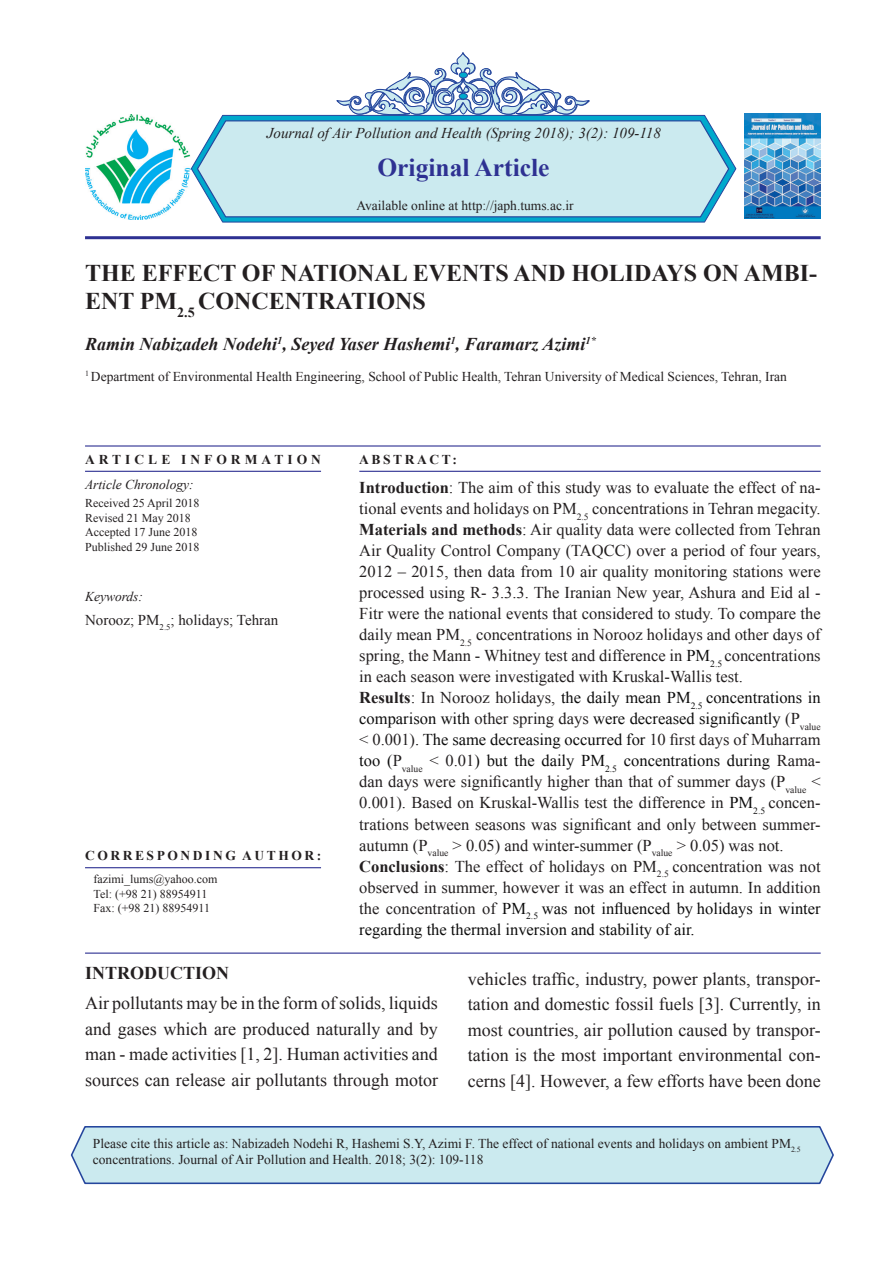
<style>
.page{position:relative;width:893px;height:1263px;background:#fff}
.page>*{position:absolute;margin:0;border:0;box-sizing:border-box;transform-origin:0 0}
.t1{font:700 25.5px "Times New Roman";color:#2e3192}
.t2{font:700 24px/27.6px "Times New Roman";color:#231f20}
.t3{font:18px/25.5px "Times New Roman";color:#231f20;text-align:justify}
.t4{font:italic 700 18px "Times New Roman";color:#231f20}
.t5{font:700 18px "Times New Roman";color:#231f20}
.t6{font:16.5px/21px "Times New Roman";color:#231f20;text-align:justify}
.t7{font:italic 15px "Times New Roman";color:#231f20}
.t8{font:15px "Times New Roman";color:#231f20}
.t9{font:13.5px/16.5px "Times New Roman";color:#231f20}
.t10{font:700 13.5px "Times New Roman";letter-spacing:.19em;color:#231f20}
.t11{font:italic 13.5px "Times New Roman";color:#231f20}
.t12{font:700 13.5px "Times New Roman";letter-spacing:.3em;color:#231f20}
.t13{font:12px "Times New Roman";color:#231f20}
.s1{font-weight:700}
.s2{color:#0d0d0d}
</style>
<div class="page">
<svg style="left:70px;top:1126px;width:764px;height:59px;background:#c3e1ea"></svg>
<svg style="left:336px;top:52px;width:254px;height:63px"></svg>
<svg style="left:460px;top:103px;width:7px;height:11px"></svg>
<div style="left:459px;top:103px;width:8px;height:11px;border:1px solid #25469d;border-radius:50%"></div>
<div style="left:459px;top:72px;width:8px;height:6px;background:#00a9cc;border-radius:50%"></div>
<div style="left:459px;top:72px;width:9px;height:6px;border:1px solid #25469d;border-radius:50%"></div>
<div style="left:459px;top:93px;width:8px;height:6px;background:#00a9cc;border-radius:50%"></div>
<div style="left:459px;top:93px;width:9px;height:6px;border:1px solid #25469d;border-radius:50%"></div>
<svg style="left:190px;top:115px;width:547px;height:108px;fill:#00a9cc"></svg>
<svg style="left:196px;top:120px;width:534px;height:98px;background:#c2e4ec"></svg>
<hr style="left:85px;top:236px;width:736px;height:3px;background:#2e3192">
<hr style="left:85px;top:445px;width:736px;height:2px;background:#2e3192">
<hr style="left:85px;top:952px;width:736px;height:2px;background:#2e3192">
<hr style="left:85px;top:867px;width:236px;height:1px;background:#2e3192">
<hr style="left:359px;top:471px;width:462px;height:1px;background:#2e3192">
<hr style="left:85px;top:471px;width:236px;height:1px;background:#2e3192">
<img style="left:744px;top:113px;width:77px;height:105px">
<img style="left:85px;top:114px;width:105px;height:105px">
<p class="t7" style="left:267px;top:123px;width:395px">Journal of Air Pollution and Health (Spring 2018); 3(2): 109-118</p>
<p class="t1" style="left:377px;top:150px;width:174px">Original Article</p>
<p class="t9" style="left:356px;top:197px;width:219px">Available online at http://japh.tums.ac.ir</p>
<p class="t2" style="left:85px;top:259px;width:734px">THE EFFECT OF NATIONAL EVENTS AND HOLIDAYS ON AMBI-<br>ENT PM<sub>2.5</sub> CONCENTRATIONS</p>
<p class="t4" style="left:85px;top:332px;width:512px">Ramin Nabizadeh Nodehi<sup>1</sup>, Seyed Yaser Hashemi<sup>1</sup>, Faramarz Azimi<sup>1*</sup></p>
<p class="t9" style="left:85px;top:368px;width:703px"><sup>1</sup> Department of Environmental Health Engineering, School of Public Health, Tehran University of Medical Sciences, Tehran, Iran</p>
<p class="t12" style="left:85px;top:450px;width:237px">ARTICLE INFORMATION</p>
<p class="t11" style="left:85px;top:475px;width:110px">Article Chronology:</p>
<p class="t13" style="left:85px;top:495px;width:116px">Received 25 April 2018</p>
<p class="t13" style="left:85px;top:510px;width:107px">Revised 21 May 2018</p>
<p class="t13" style="left:85px;top:524px;width:114px">Accepted 17 June 2018</p>
<p class="t13" style="left:85px;top:538px;width:116px">Published 29 June 2018</p>
<p class="t11" style="left:85px;top:587px;width:59px">Keywords:</p>
<p class="t8" style="left:85px;top:610px;width:195px">Norooz; PM<sub>2.5</sub>; holidays; Tehran</p>
<p class="t10" style="left:85px;top:846px;width:238px">CORRESPONDING AUTHOR:</p>
<p class="t13" style="left:94px;top:871px;width:126px">fazimi_lums@yahoo.com</p>
<p class="t13" style="left:94px;top:885px;width:115px">Tel: (+98 21) 88954911</p>
<p class="t13" style="left:94px;top:900px;width:118px">Fax: (+98 21) 88954911</p>
<p class="t10" style="left:359px;top:450px;width:99px">ABSTRACT:</p>
<p class="t6" style="left:359px;top:477px;width:463px"><span class="s1">Introduction</span>: The aim of this study was to evaluate the effect of na&shy;tional events and holidays on PM<sub>2.5</sub> concentrations in Tehran megacity.</p>
<p class="t6" style="left:359px;top:519px;width:463px"><span class="s1">Materials and methods</span>: Air quality data were collected from Tehran Air Quality Control Company (TAQCC) over a period of four years, 2012 – 2015, then data from 10 air quality monitoring stations were processed using R- 3.3.3. The Iranian New year, Ashura and Eid al - Fitr were the national events that considered to study. To compare the daily mean PM<sub>2.5</sub> concentrations in Norooz holidays and other days of spring, the Mann - Whitney test and difference in <span class="s2">PM</span><sub>2.5</sub> concentrations in each season were investigated with Kruskal-Wallis test.</p>
<p class="t6" style="left:359px;top:687px;width:463px"><span class="s1">Results</span>: In Norooz holidays, <span class="s2">the daily mean PM</span><sub>2.5</sub> <span class="s2">concentrations in comparison with</span> other spring days <span class="s2">were decreased significantly</span> (P<sub>value </sub>&lt; 0.001)<span class="s2">. The same decreasing occurred for</span> 10 first days of Muharram <span class="s2">too (</span>P<sub>value</sub> &lt; 0.01<span class="s2">) but the daily PM</span><sub>2.5</sub> <span class="s2">concentrations during</span> Rama&shy;dan days were significantly higher than that of summer days (P<sub>value</sub> &lt; 0.001). Based on Kruskal-Wallis test the difference in <span class="s2">PM</span><sub>2.5</sub> concen&shy;trations between seasons was significant and only between summer&shy;autumn (P<sub>value</sub> &gt; 0.05) and winter-summer (P<sub>value</sub> &gt; 0.05) was not.</p>
<p class="t6" style="left:359px;top:855px;width:463px"><span class="s1">Conclusions</span>: The effect of holidays on PM<sub>2.5</sub> concentration was not observed in summer, however it was an effect in autumn. In addition the concentration of <span class="s2">PM</span><sub>2.5</sub> <span class="s2">was not influenced by holidays in winter regarding the thermal inversion and stability of air.</span></p>
<p class="t5" style="left:85px;top:961px;width:145px">INTRODUCTION</p>
<p class="t3" style="left:85px;top:990px;width:354px">Air pollutants may be in the form of solids, liquids and gases which are produced naturally and by man - made activities [1, 2]. Human activities and sources can release air pollutants through motor</p>
<p class="t3" style="left:468px;top:965px;width:354px">vehicles traffic, industry, power plants, transpor&shy;tation and domestic fossil fuels [3]. Currently, in most countries, air pollution caused by transpor&shy;tation is the most important environmental con&shy;cerns [4]. However, a few efforts have been done</p>
<p class="t9" style="left:93px;top:1135px;width:709px">Please cite this article as: Nabizadeh Nodehi R, Hashemi S.Y, Azimi F. The effect of national events and holidays on ambient PM<sub>2.5 </sub>concentrations. Journal of Air Pollution and Health. 2018; 3(2): 109-118</p>
</div>
